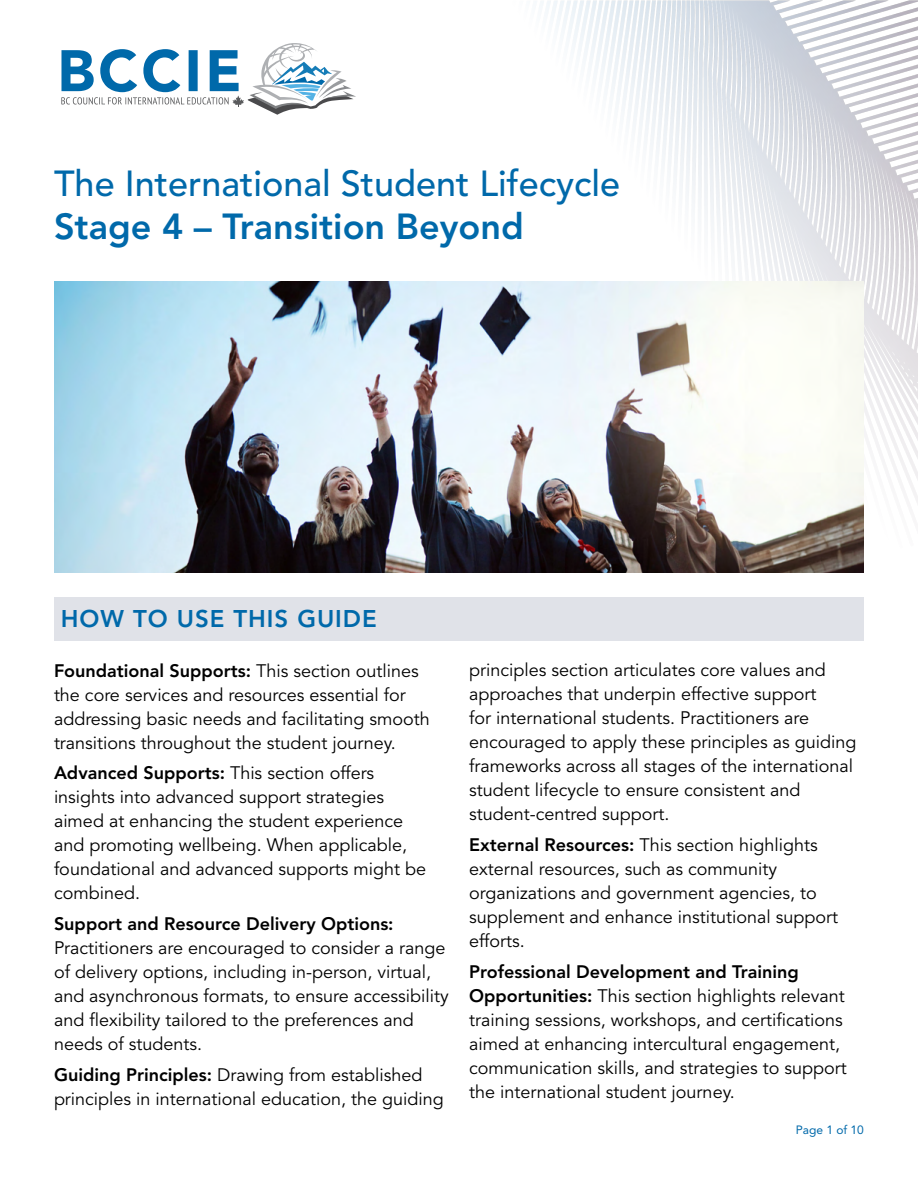
<style>
.page{position:relative;width:918px;height:1188px;background:#fff}
.page>*{position:absolute;margin:0;border:0;box-sizing:border-box;transform-origin:0 0}
.t1{font:500 36px "Avenir LT Std";color:#0069aa}
.t2{font:800 36px "Avenir LT Std";color:#0069aa}
.t3{font:800 24px "Avenir LT Std";letter-spacing:.04em;color:#0069aa}
.t4{font:18px/24px "Avenir LT Std";color:#000}
.t5{font:800 18px "Avenir LT Std";color:#000}
.t6{font:12px "Avenir LT Std";color:#0069aa}
.s1{font-weight:800}
</style>
<div class="page">
<img style="left:285px;top:0;width:633px;height:598px">
<svg style="left:61px;top:43px;width:295px;height:72px"></svg>
<div style="left:54px;top:598px;width:810px;height:43px;background:#e0e2e8"></div>
<img style="left:54px;top:282px;width:810px;height:290px">
<h1 class="t1" style="left:54px;top:163px;width:568px">The International Student Lifecycle</h1>
<h1 class="t2" style="left:54px;top:206px;width:471px">Stage 4 – Transition Beyond</h1>
<h2 class="t3" style="left:61px;top:604px;width:318px">HOW TO USE THIS GUIDE</h2>
<p class="t4" style="left:54px;top:659px;width:377px"><span class="s1">Foundational Supports:</span> This section outlines the core services and resources essential for addressing basic needs and facilitating smooth transitions throughout the student journey.</p>
<p class="t4" style="left:54px;top:762px;width:374px"><span class="s1">Advanced Supports:</span> This section offers insights into advanced support strategies aimed at enhancing the student experience and promoting wellbeing. When applicable, foundational and advanced supports might be combined.</p>
<p class="t5" style="left:54px;top:913px;width:341px">Support and Resource Delivery Options:</p>
<p class="t4" style="left:54px;top:936px;width:396px">Practitioners are encouraged to consider a range of delivery options, including in-person, virtual, and asynchronous formats, to ensure accessibility and flexibility tailored to the preferences and needs of students.</p>
<p class="t4" style="left:54px;top:1063px;width:391px"><span class="s1">Guiding Principles:</span> Drawing from established principles in international education, the guiding</p>
<p class="t4" style="left:469px;top:659px;width:389px">principles section articulates core values and approaches that underpin effective support<br>for international students. Practitioners are encouraged to apply these principles as guiding frameworks across all stages of the international student lifecycle to ensure consistent and student-centred support.</p>
<p class="t4" style="left:469px;top:833px;width:370px"><span class="s1">External Resources:</span> This section highlights external resources, such as community organizations and government agencies, to supplement and enhance institutional support efforts.</p>
<p class="t4" style="left:469px;top:960px;width:379px"><span class="s1">Professional Development and Training Opportunities:</span> This section highlights relevant training sessions, workshops, and certifications aimed at enhancing intercultural engagement, communication skills, and strategies to support the international student journey.</p>
<p class="t6" style="left:796px;top:1123px;width:70px">Page 1 of 10</p>
</div>
